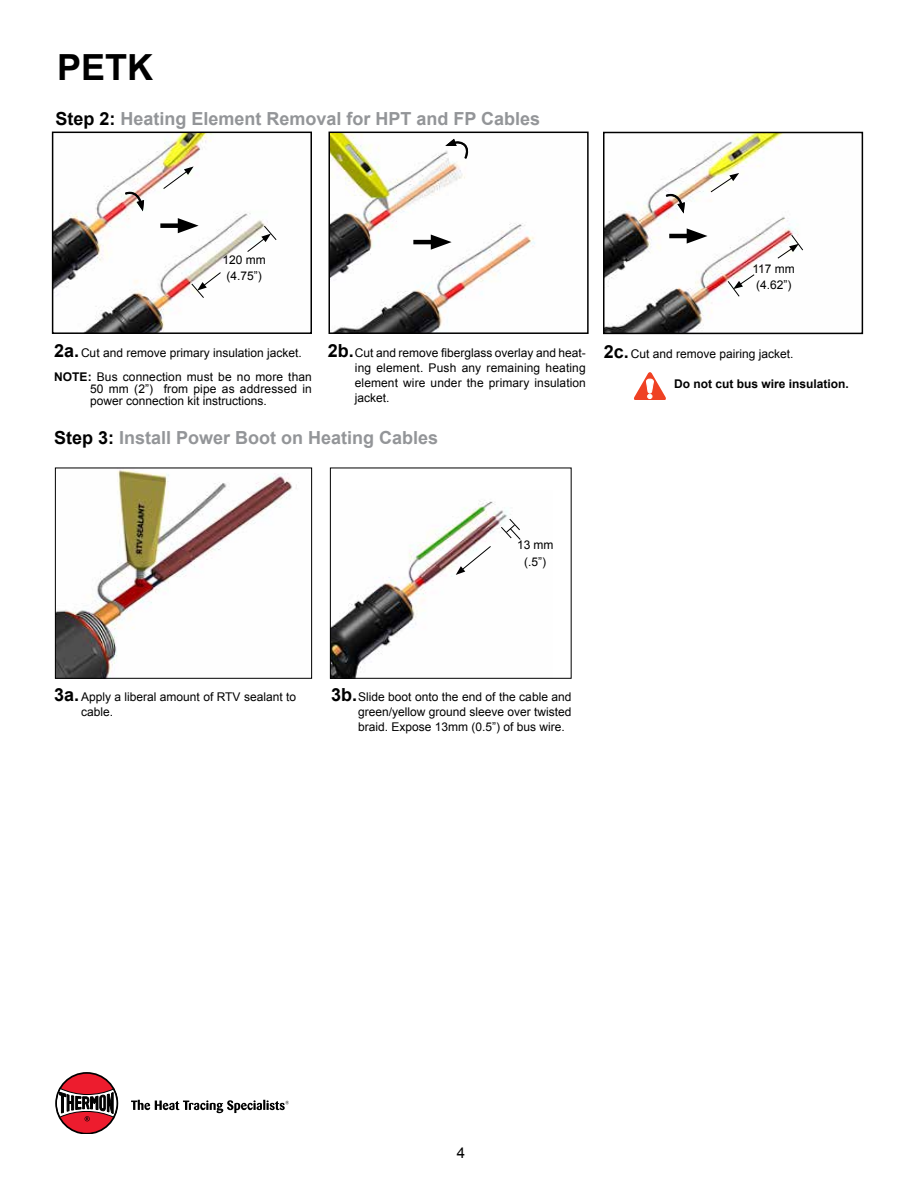
<style>
.page{position:relative;width:918px;height:1188px;background:#fff}
.page>*{position:absolute;margin:0;border:0;box-sizing:border-box;transform-origin:0 0}
.t1{font:700 36px "Arial";color:#000}
.t2{font:700 18px "Arial";color:#939598}
.t3{font:15px "Arial";color:#000}
.t4{font:12px/15px "Arial";color:#000}
.t5{font:700 12px "Arial";color:#000}
.s1{color:#000}
.s2{font-weight:700;font-size:18px}
.s3{font-weight:700}
</style>
<div class="page">
<img style="left:331px;top:135px;width:204px;height:196px">
<div style="left:328px;top:132px;width:261px;height:202px;border:2px solid #000"></div>
<img style="left:55px;top:135px;width:213px;height:196px">
<div style="left:52px;top:132px;width:260px;height:202px;border:2px solid #000"></div>
<img style="left:606px;top:135px;width:192px;height:196px">
<div style="left:603px;top:132px;width:260px;height:202px;border:2px solid #000"></div>
<svg style="left:634px;top:372px;width:31px;height:28px"></svg>
<svg style="left:124px;top:191px;width:20px;height:20px"></svg>
<svg style="left:163px;top:166px;width:31px;height:24px"></svg>
<div style="left:160px;top:223px;width:26px;height:5px;background:#000"></div>
<svg style="left:178px;top:218px;width:21px;height:15px"></svg>
<svg style="left:191px;top:272px;width:31px;height:27px"></svg>
<svg style="left:247px;top:225px;width:30px;height:28px"></svg>
<svg style="left:445px;top:139px;width:26px;height:21px"></svg>
<hr style="left:413px;top:240px;width:26px;height:4px;background:#000">
<svg style="left:431px;top:235px;width:21px;height:15px"></svg>
<svg style="left:727px;top:274px;width:28px;height:23px"></svg>
<svg style="left:777px;top:234px;width:26px;height:25px"></svg>
<svg style="left:665px;top:193px;width:20px;height:20px"></svg>
<svg style="left:710px;top:173px;width:29px;height:20px"></svg>
<hr style="left:669px;top:234px;width:26px;height:4px;background:#000">
<svg style="left:687px;top:228px;width:21px;height:16px"></svg>
<div style="left:56px;top:1073px;width:61px;height:61px;background:#ed1c2e;border-radius:50%"></div>
<svg style="left:56px;top:1087px;width:62px;height:34px"></svg>
<div style="left:55px;top:1072px;width:63px;height:62px;border:2px solid #000;border-radius:50%"></div>
<svg style="left:131px;top:1100px;width:157px;height:13px"></svg>
<img style="left:57px;top:470px;width:240px;height:207px">
<div style="left:55px;top:468px;width:257px;height:211px;border:1px solid #000"></div>
<img style="left:332px;top:500px;width:176px;height:177px">
<div style="left:330px;top:468px;width:242px;height:211px;border:1px solid #000"></div>
<svg style="left:500px;top:518px;width:21px;height:23px"></svg>
<svg style="left:456px;top:545px;width:36px;height:30px"></svg>
<h1 class="t1" style="left:57px;top:44px;width:98px">PETK</h1>
<h2 class="t2" style="left:56px;top:106px;width:486px"><span class="s1">Step 2:</span> Heating Element Removal for HPT and FP Cables</h2>
<p class="t4" style="left:223px;top:251px;width:45px;line-height:16.5px;text-align:center">120 mm (4.75”)</p>
<p class="t4" style="left:752px;top:261px;width:44px;line-height:16.5px">117 mm (4.62”)</p>
<p class="t4" style="left:54px;top:341px;width:259px;line-height:24px"><span class="s2">2a.</span> Cut and remove primary insulation jacket.<br><span class="s3">NOTE:</span> Bus connection must be no more than</p>
<p class="t4" style="left:90px;top:383px;width:223px;line-height:12px">50 mm (2”) from pipe as addressed in power connection kit instructions.</p>
<p class="t4" style="left:355px;top:345px;width:233px;text-align:justify;text-indent:-27px"><span class="s2">2b.</span>Cut and remove fiberglass overlay and heat&shy;ing element. Push any remaining heating element wire under the primary insulation jacket.</p>
<h2 class="t2" style="left:54px;top:426px;width:386px"><span class="s1">Step 3:</span> Install Power Boot on Heating Cables</h2>
<p class="t4" style="left:604px;top:347px;width:191px"><span class="s2">2c.</span> Cut and remove pairing jacket.</p>
<p class="t5" style="left:674px;top:376px;width:176px">Do not cut bus wire insulation.</p>
<p class="t4" style="left:517px;top:537px;width:38px;line-height:16.5px;text-align:center">13 mm (.5”)</p>
<p class="t4" style="left:81px;top:689px;width:217px;text-indent:-27px"><span class="s2">3a.</span> Apply a liberal amount of RTV sealant to cable.</p>
<p class="t4" style="left:358px;top:689px;width:215px;text-align:justify;text-indent:-27px"><span class="s2">3b.</span>Slide boot onto the end of the cable and green/yellow ground sleeve over twisted braid. Expose 13mm (0.5”) of bus wire.</p>
<p class="t3" style="left:457px;top:1143px;width:10px">4</p>
</div>
